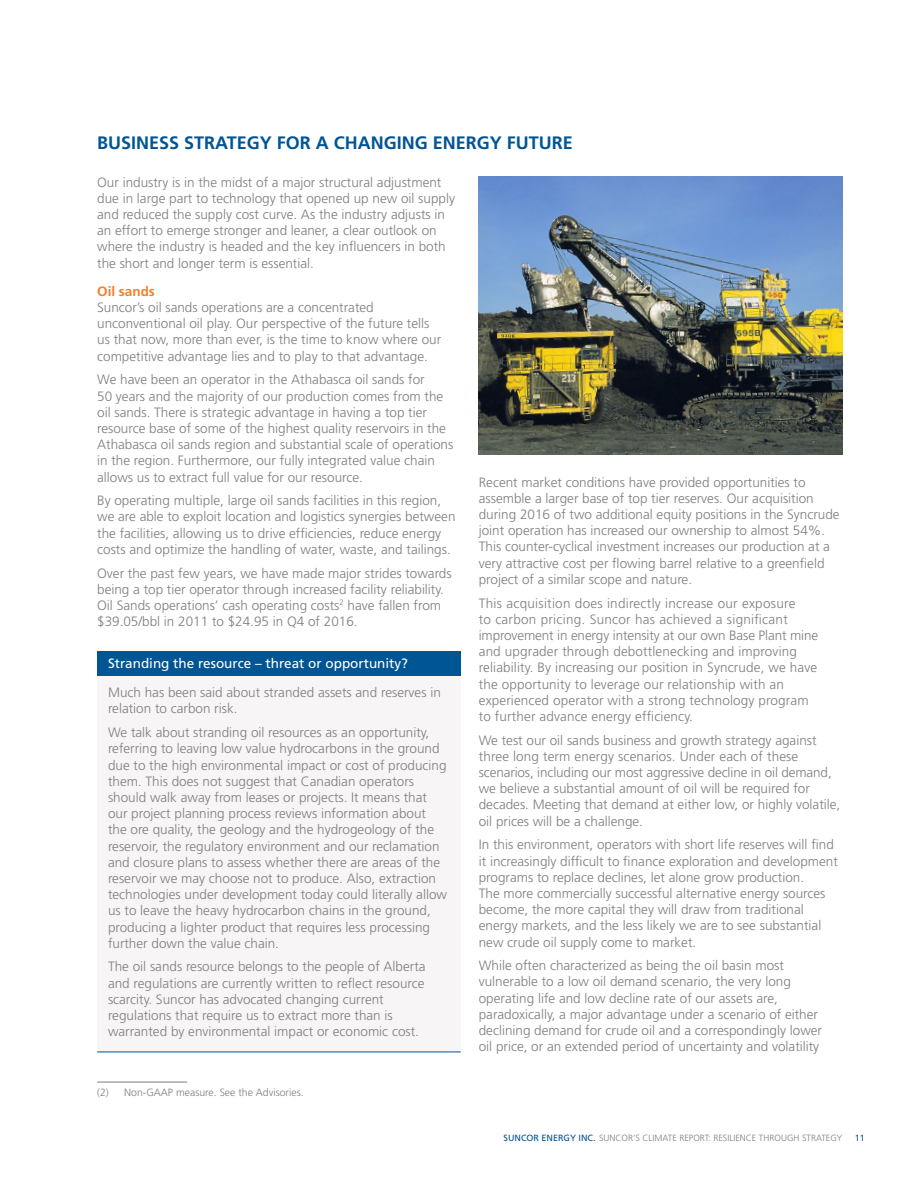
<style>
.page{position:relative;width:918px;height:1188px;background:#fff}
.page>*{position:absolute;margin:0;border:0;box-sizing:border-box;transform-origin:0 0}
.Heading{font:700 18px "Frutiger";color:#005595}
.Body_text{font:300 13.5px/16.2px "Frutiger";color:#7e7d7f}
.Subheading_2{font:13.5px "Frutiger";color:#fff}
.Subheading_1{font:700 13.5px "Frutiger";color:#f48026}
.Footnotes{font:300 10.5px "Frutiger";color:#7e7d7f}
.t1{font:300 9px "Frutiger";color:#7e7d7f}
.t2{font:9px "Frutiger";color:#005595}
.s1{font-weight:400;color:#005595}
</style>
<div class="page">
<img style="left:479px;top:176px;width:363px;height:279px">
<div style="left:97px;top:676px;width:364px;height:376px;background:#f8f5f6"></div>
<div style="left:97px;top:651px;width:364px;height:25px;background:#005595"></div>
<hr style="left:97px;top:1052px;width:364px;height:1px;background:#005595">
<hr style="left:97px;top:1082px;width:90px;height:1px;background:#7e7d7f">
<p class="Heading" style="left:97px;top:132px;width:477px">BUSINESS STRATEGY FOR A CHANGING ENERGY FUTURE</p>
<p class="Body_text" style="left:97px;top:174px;width:359px">Our industry is in the midst of a major structural adjustment due in large part to technology that opened up new oil supply and reduced the supply cost curve. As the industry adjusts in an effort to emerge stronger and leaner, a clear outlook on where the industry is headed and the key influencers in both the short and longer term is essential.</p>
<p class="Subheading_1" style="left:97px;top:283px;width:59px">Oil sands</p>
<p class="Body_text" style="left:97px;top:299px;width:346px">Suncor’s oil sands operations are a concentrated unconventional oil play. Our perspective of the future tells us that now, more than ever, is the time to know where our competitive advantage lies and to play to that advantage.</p>
<p class="Body_text" style="left:97px;top:372px;width:358px">We have been an operator in the Athabasca oil sands for<br>50 years and the majority of our production comes from the oil sands. There is strategic advantage in having a top tier resource base of some of the highest quality reservoirs in the Athabasca oil sands region and substantial scale of operations in the region. Furthermore, our fully integrated value chain allows us to extract full value for our resource.</p>
<p class="Body_text" style="left:97px;top:492px;width:360px">By operating multiple, large oil sands facilities in this region, we are able to exploit location and logistics synergies between the facilities, allowing us to drive efficiencies, reduce energy costs and optimize the handling of water, waste, and tailings.</p>
<p class="Body_text" style="left:97px;top:565px;width:356px">Over the past few years, we have made major strides towards being a top tier operator through increased facility reliability.<br>Oil Sands operations’ cash operating costs<sup>2</sup> have fallen from $39.05/bbl in 2011 to $24.95 in Q4 of 2016.</p>
<p class="Subheading_2" style="left:108px;top:655px;width:302px">Stranding the resource – threat or opportunity?</p>
<p class="Body_text" style="left:108px;top:684px;width:334px">Much has been said about stranded assets and reserves in relation to carbon risk.</p>
<p class="Body_text" style="left:108px;top:724px;width:341px">We talk about stranding oil resources as an opportunity, referring to leaving low value hydrocarbons in the ground due to the high environmental impact or cost of producing them. This does not suggest that Canadian operators should walk away from leases or projects. It means that our project planning process reviews information about the ore quality, the geology and the hydrogeology of the reservoir, the regulatory environment and our reclamation and closure plans to assess whether there are areas of the reservoir we may choose not to produce. Also, extraction technologies under development today could literally allow us to leave the heavy hydrocarbon chains in the ground, producing a lighter product that requires less processing further down the value chain.</p>
<p class="Body_text" style="left:108px;top:959px;width:319px">The oil sands resource belongs to the people of Alberta and regulations are currently written to reflect resource scarcity. Suncor has advocated changing current regulations that require us to extract more than is warranted by environmental impact or economic cost.</p>
<p class="Footnotes" style="left:97px;top:1087px;width:208px">(2) Non-GAAP measure. See the Advisories.</p>
<p class="Body_text" style="left:479px;top:474px;width:362px">Recent market conditions have provided opportunities to assemble a larger base of top tier reserves. Our acquisition during 2016 of two additional equity positions in the Syncrude joint operation has increased our ownership to almost 54%.<br>This counter-cyclical investment increases our production at a very attractive cost per flowing barrel relative to a greenfield project of a similar scope and nature.</p>
<p class="Body_text" style="left:479px;top:595px;width:341px">This acquisition does indirectly increase our exposure<br>to carbon pricing. Suncor has achieved a significant improvement in energy intensity at our own Base Plant mine and upgrader through debottlenecking and improving reliability. By increasing our position in Syncrude, we have the opportunity to leverage our relationship with an experienced operator with a strong technology program to further advance energy efficiency.</p>
<p class="Body_text" style="left:479px;top:732px;width:363px">We test our oil sands business and growth strategy against three long term energy scenarios. Under each of these scenarios, including our most aggressive decline in oil demand, we believe a substantial amount of oil will be required for decades. Meeting that demand at either low, or highly volatile, oil prices will be a challenge.</p>
<p class="Body_text" style="left:479px;top:837px;width:361px">In this environment, operators with short life reserves will find it increasingly difficult to finance exploration and development programs to replace declines, let alone grow production.<br>The more commercially successful alternative energy sources become, the more capital they will draw from traditional energy markets, and the less likely we are to see substantial new crude oil supply come to market.</p>
<p class="Body_text" style="left:479px;top:957px;width:345px">While often characterized as being the oil basin most vulnerable to a low oil demand scenario, the very long operating life and low decline rate of our assets are, paradoxically, a major advantage under a scenario of either declining demand for crude oil and a correspondingly lower oil price, or an extended period of uncertainty and volatility</p>
<p class="t1" style="left:504px;top:1133px;width:340px"><span class="s1">SUNCOR ENERGY INC.</span> SUNCOR’S CLIMATE REPORT: RESILIENCE THROUGH STRATEGY</p>
<p class="t2" style="left:855px;top:1133px;width:12px">11</p>
</div>
